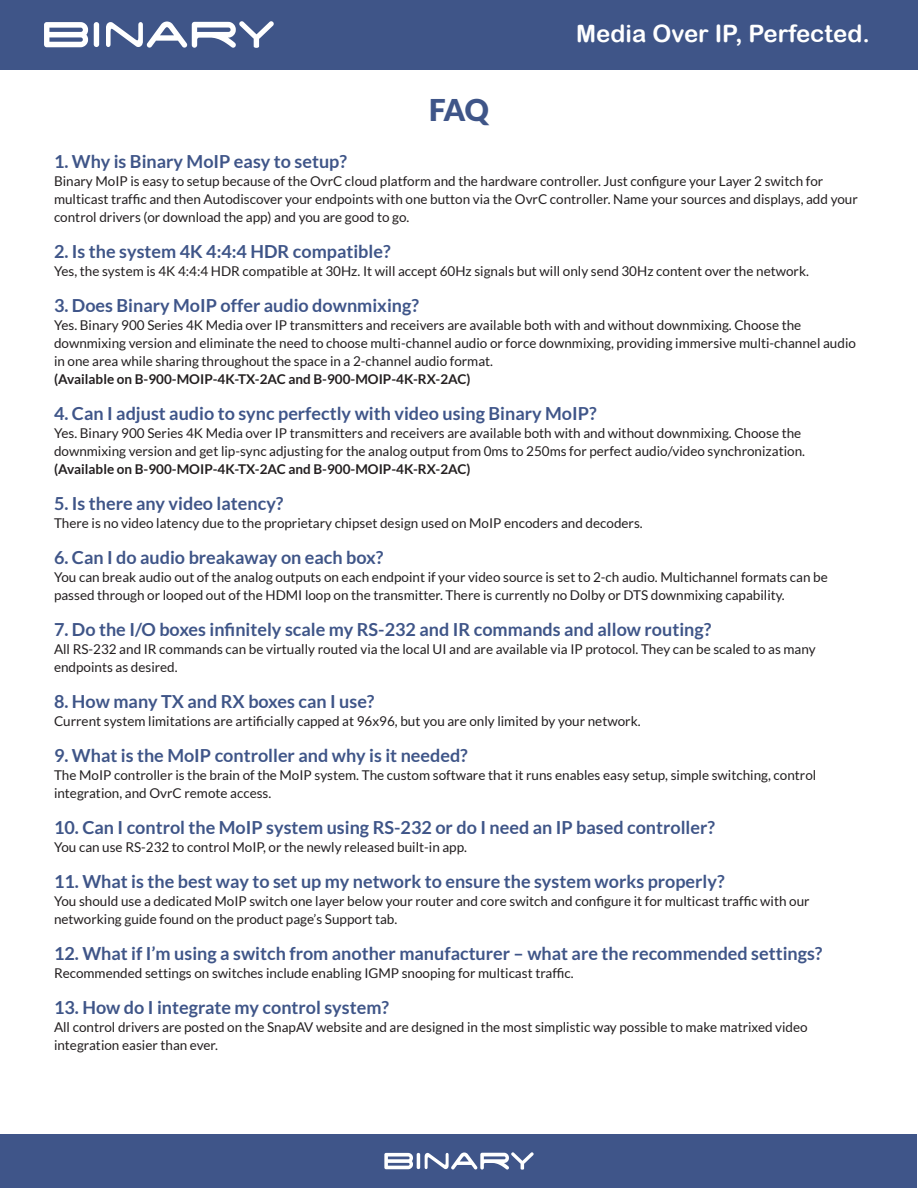
<style>
.page{position:relative;width:918px;height:1188px;background:#fff}
.page>*{position:absolute;margin:0;border:0;box-sizing:border-box;transform-origin:0 0}
.t1{font:900 30px "Lato";color:#3f5588}
.t2{font:24px "Arial Rounded MT Bold";color:#fff}
.t3{font:700 18px "Lato";color:#3f5588}
.t4{font:700 18px "Lato";color:#3f5589}
.t5{font:13.5px/18px "Lato";color:#231f20}
.t6{font:700 13.5px "Lato";color:#231f20}
.s1{font-weight:700}
</style>
<div class="page">
<div style="left:0;top:0;width:918px;height:69px;background:#3f5588"></div>
<svg style="left:44px;top:22px;width:44px;height:25px"></svg>
<svg style="left:94px;top:22px;width:5px;height:25px"></svg>
<svg style="left:106px;top:21px;width:168px;height:27px"></svg>
<div style="left:1px;top:1134px;width:916px;height:54px;background:#3f5589"></div>
<svg style="left:384px;top:1152px;width:150px;height:18px"></svg>
<p class="t1" style="left:429px;top:93px;width:61px">FAQ</p>
<p class="t2" style="left:576px;top:19px;width:295px">Media Over IP, Perfected.</p>
<p class="t3" style="left:54px;top:151px;width:295px">1. Why is Binary MoIP easy to setup?</p>
<p class="t5" style="left:54px;top:172px;width:805px">Binary MoIP is easy to setup because of the OvrC cloud platform and the hardware controller. Just configure your Layer 2 switch for multicast traffic and then Autodiscover your endpoints with one button via the OvrC controller. Name your sources and displays, add your control drivers (or download the app) and you are good to go.</p>
<p class="t3" style="left:54px;top:241px;width:338px">2. Is the system 4K 4:4:4 HDR compatible?</p>
<p class="t5" style="left:54px;top:262px;width:757px">Yes, the system is 4K 4:4:4 HDR compatible at 30Hz. It will accept 60Hz signals but will only send 30Hz content over the network.</p>
<p class="t4" style="left:54px;top:295px;width:366px">3. Does Binary MoIP offer audio downmixing?</p>
<p class="t5" style="left:54px;top:316px;width:803px">Yes. Binary 900 Series 4K Media over IP transmitters and receivers are available both with and without downmixing. Choose the downmixing version and eliminate the need to choose multi-channel audio or force downmixing, providing immersive multi-channel audio in one area while sharing throughout the space in a 2-channel audio format.</p>
<p class="t6" style="left:54px;top:371px;width:418px">(Available on B-900-MOIP-4K-TX-2AC and B-900-MOIP-4K-RX-2AC)</p>
<p class="t4" style="left:54px;top:403px;width:544px">4. Can I adjust audio to sync perfectly with video using Binary MoIP?</p>
<p class="t5" style="left:54px;top:424px;width:753px">Yes. Binary 900 Series 4K Media over IP transmitters and receivers are available both with and without downmixing. Choose the downmixing version and get lip-sync adjusting for the analog output from 0ms to 250ms for perfect audio/video synchronization. <span class="s1">(Available on B-900-MOIP-4K-TX-2AC and B-900-MOIP-4K-RX-2AC)</span></p>
<p class="t3" style="left:54px;top:493px;width:231px">5. Is there any video latency?</p>
<p class="t5" style="left:54px;top:514px;width:590px">There is no video latency due to the proprietary chipset design used on MoIP encoders and decoders.</p>
<p class="t3" style="left:54px;top:547px;width:331px">6. Can I do audio breakaway on each box?</p>
<p class="t5" style="left:54px;top:568px;width:775px">You can break audio out of the analog outputs on each endpoint if your video source is set to 2-ch audio. Multichannel formats can be passed through or looped out of the HDMI loop on the transmitter. There is currently no Dolby or DTS downmixing capability.</p>
<p class="t3" style="left:54px;top:619px;width:659px">7. Do the I/O boxes infinitely scale my RS-232 and IR commands and allow routing?</p>
<p class="t5" style="left:54px;top:640px;width:763px">All RS-232 and IR commands can be virtually routed via the local UI and are available via IP protocol. They can be scaled to as many endpoints as desired.</p>
<p class="t3" style="left:54px;top:691px;width:322px">8. How many TX and RX boxes can I use?</p>
<p class="t5" style="left:54px;top:712px;width:588px">Current system limitations are artificially capped at 96x96, but you are only limited by your network.</p>
<p class="t3" style="left:54px;top:745px;width:415px">9. What is the MoIP controller and why is it needed?</p>
<p class="t5" style="left:54px;top:766px;width:764px">The MoIP controller is the brain of the MoIP system. The custom software that it runs enables easy setup, simple switching, control integration, and OvrC remote access.</p>
<p class="t3" style="left:54px;top:817px;width:662px">10. Can I control the MoIP system using RS-232 or do I need an IP based controller?</p>
<p class="t5" style="left:54px;top:838px;width:415px">You can use RS-232 to control MoIP, or the newly released built-in app.</p>
<p class="t3" style="left:54px;top:871px;width:672px">11. What is the best way to set up my network to ensure the system works properly?</p>
<p class="t5" style="left:54px;top:892px;width:757px">You should use a dedicated MoIP switch one layer below your router and core switch and configure it for multicast traffic with our networking guide found on the product page’s Support tab.</p>
<p class="t3" style="left:54px;top:943px;width:770px">12. What if I’m using a switch from another manufacturer – what are the recommended settings?</p>
<p class="t5" style="left:54px;top:964px;width:521px">Recommended settings on switches include enabling IGMP snooping for multicast traffic.</p>
<p class="t3" style="left:54px;top:997px;width:337px">13. How do I integrate my control system?</p>
<p class="t5" style="left:54px;top:1018px;width:755px">All control drivers are posted on the SnapAV website and are designed in the most simplistic way possible to make matrixed video integration easier than ever.</p>
</div>
